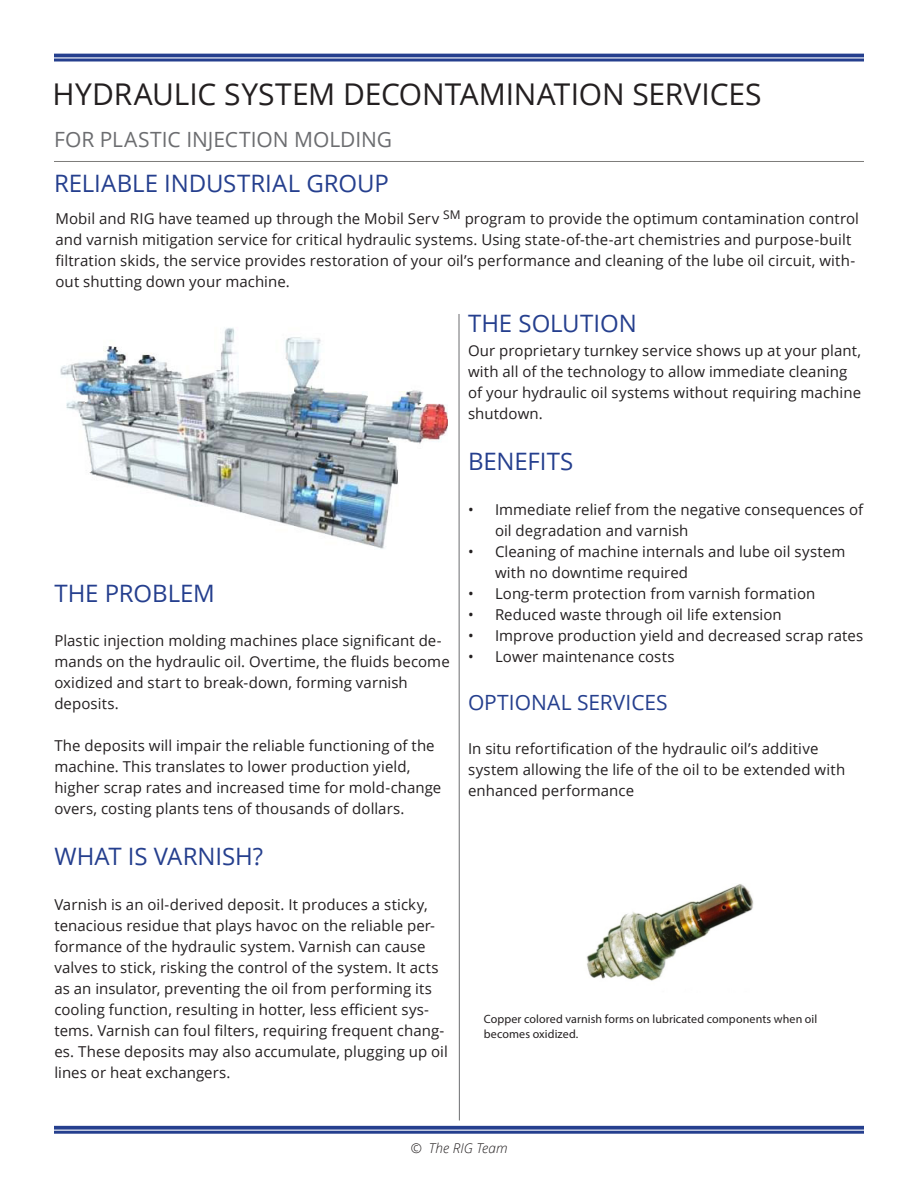
<style>
.page{position:relative;width:918px;height:1188px;background:#fff}
.page>*{position:absolute;margin:0;border:0;box-sizing:border-box;transform-origin:0 0}
.t1{font:30px "Open Sans";letter-spacing:-.005em;color:#231f20}
.t2{font:24px "Open Sans";color:#253f8e}
.t3{font:21px "Open Sans";color:#6c6d70}
.t4{font:21px "Open Sans";color:#253f8e}
.Main_Paragraph{font:15px/21px "Open Sans";letter-spacing:.005em;color:#231f20}
.t5{font:italic 300 13.5px "Open Sans";letter-spacing:.005em;color:#231f20}
.Image_Caption{font:12px/15px "Myriad Pro";letter-spacing:.01em;color:#231f20}
</style>
<div class="page">
<hr style="left:54px;top:54px;width:810px;height:3px;background:#253f8e">
<hr style="left:54px;top:161px;width:810px;height:1px;background:#7d7c7a">
<svg style="left:54px;top:58px;width:810px;height:4px;background:#5b6eaa"></svg>
<svg style="left:54px;top:1126px;width:810px;height:4px;background:#3b5299"></svg>
<hr style="left:54px;top:1131px;width:810px;height:3px;background:#253f8e">
<hr style="left:459px;top:314px;width:1px;height:806px;background:#6c6d70">
<img style="left:60px;top:327px;width:388px;height:222px">
<img style="left:586px;top:884px;width:168px;height:97px">
<p class="t1" style="left:53px;top:74px;width:711px">HYDRAULIC SYSTEM DECONTAMINATION SERVICES</p>
<h1 class="t3" style="left:54px;top:125px;width:340px">FOR PLASTIC INJECTION MOLDING</h1>
<h2 class="t2" style="left:54px;top:167px;width:336px">RELIABLE INDUSTRIAL GROUP</h2>
<p class="Main_Paragraph" style="left:56px;top:207px;width:805px">Mobil and RIG have teamed up through the Mobil Serv <sup>SM</sup> program to provide the optimum contamination control and varnish mitigation service for critical hydraulic systems. Using state-of-the-art chemistries and purpose-built filtration skids, the service provides restoration of your oil’s performance and cleaning of the lube oil circuit, with&shy;out shutting down your machine.</p>
<h2 class="t2" style="left:54px;top:576px;width:162px">THE PROBLEM</h2>
<p class="Main_Paragraph" style="left:54px;top:630px;width:397px">Plastic injection molding machines place significant de&shy;mands on the hydraulic oil. Overtime, the fluids become oxidized and start to break-down, forming varnish deposits.</p>
<p class="Main_Paragraph" style="left:54px;top:735px;width:389px">The deposits will impair the reliable functioning of the machine. This translates to lower production yield, higher scrap rates and increased time for mold-change overs, costing plants tens of thousands of dollars.</p>
<h2 class="t2" style="left:54px;top:840px;width:210px">WHAT IS VARNISH?</h2>
<p class="Main_Paragraph" style="left:54px;top:894px;width:395px">Varnish is an oil-derived deposit. It produces a sticky, tenacious residue that plays havoc on the reliable per&shy;formance of the hydraulic system. Varnish can cause valves to stick, risking the control of the system. It acts as an insulator, preventing the oil from performing its cooling function, resulting in hotter, less efficient sys&shy;tems. Varnish can foul filters, requiring frequent chang&shy;es. These deposits may also accumulate, plugging up oil lines or heat exchangers.</p>
<h2 class="t2" style="left:468px;top:307px;width:170px">THE SOLUTION</h2>
<p class="Main_Paragraph" style="left:468px;top:340px;width:395px">Our proprietary turnkey service shows up at your plant, with all of the technology to allow immediate cleaning of your hydraulic oil systems without requiring machine shutdown.</p>
<h2 class="t2" style="left:468px;top:445px;width:107px">BENEFITS</h2>
<p class="Main_Paragraph" style="left:495px;top:498px;width:370px;text-indent:-27px">• Immediate relief from the negative consequences of oil degradation and varnish</p>
<p class="Main_Paragraph" style="left:495px;top:540px;width:352px;text-indent:-27px">• Cleaning of machine internals and lube oil system with no downtime required</p>
<p class="Main_Paragraph" style="left:468px;top:582px;width:349px">• Long-term protection from varnish formation</p>
<p class="Main_Paragraph" style="left:468px;top:603px;width:315px">• Reduced waste through oil life extension</p>
<p class="Main_Paragraph" style="left:468px;top:624px;width:397px">• Improve production yield and decreased scrap rates</p>
<p class="Main_Paragraph" style="left:468px;top:645px;width:208px">• Lower maintenance costs</p>
<h3 class="t4" style="left:468px;top:688px;width:201px">OPTIONAL SERVICES</h3>
<p class="Main_Paragraph" style="left:468px;top:738px;width:379px">In situ refortification of the hydraulic oil’s additive system allowing the life of the oil to be extended with enhanced performance</p>
<p class="Image_Caption" style="left:484px;top:1011px;width:335px">Copper colored varnish forms on lubricated components when oil becomes oxidized.</p>
<p class="t5" style="left:410px;top:1139px;width:99px">© The RIG Team</p>
</div>
